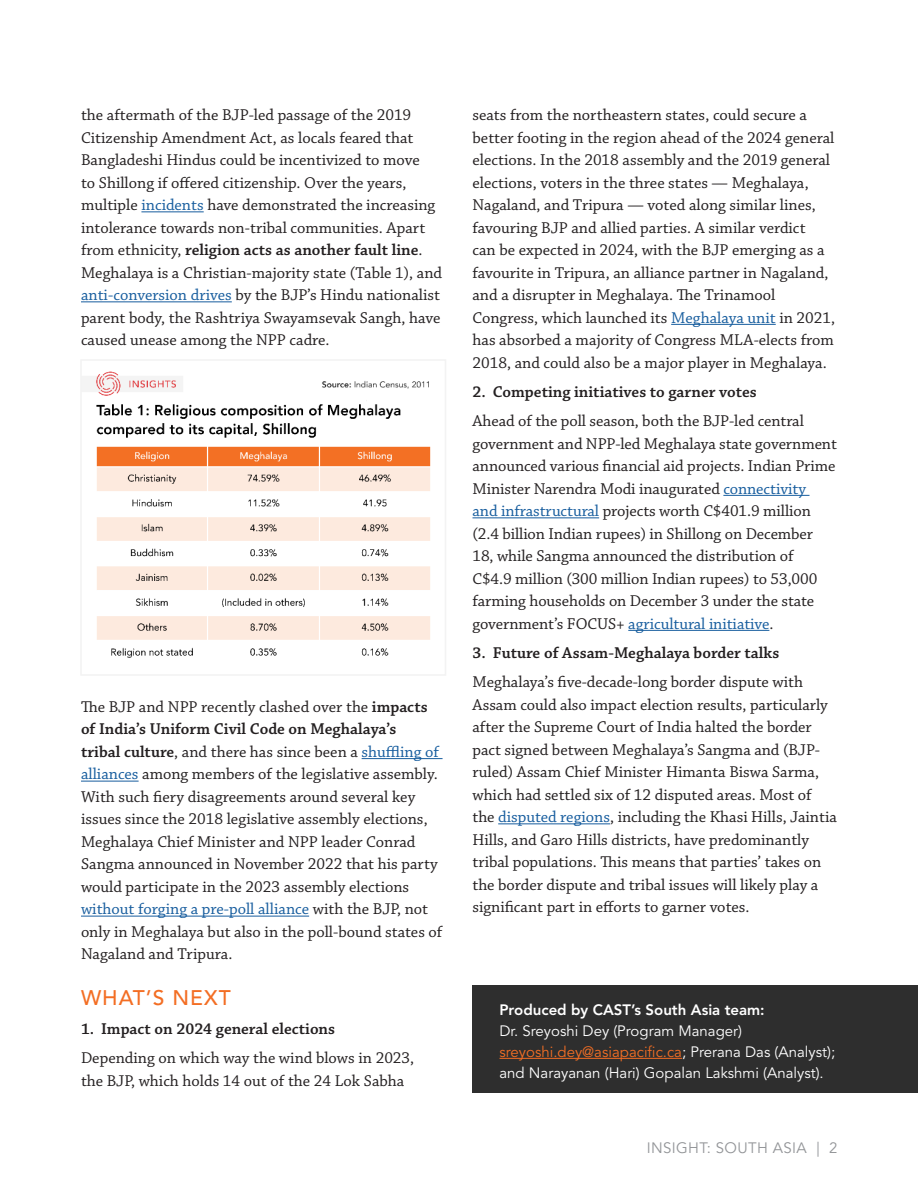
<style>
.page{position:relative;width:918px;height:1188px;background:#fff}
.page>*{position:absolute;margin:0;border:0;box-sizing:border-box;transform-origin:0 0}
.t1{font:500 21px "Avenir LT Std";letter-spacing:.05em;color:#f36e24}
.Body{font:16.5px/22.5px "Chaparral Pro";color:#231f20}
.t2{font:600 16.5px "Chaparral Pro";color:#231f20}
.Produced_By{font:15px/21px "Avenir LT Std";color:#fff}
.t3{font:15px "Avenir LT Std";letter-spacing:.025em;color:#939598}
.s1{color:#175d9e}
.s2{font-weight:600}
.s3{font-weight:800}
.s4{color:#f36e24}
</style>
<div class="page">
<div style="left:472px;top:986px;width:446px;height:108px;background:#2e2e2e"></div>
<hr style="left:671px;top:324px;width:105px;height:1px;background:#175d9e">
<hr style="left:723px;top:495px;width:87px;height:1px;background:#175d9e">
<hr style="left:472px;top:517px;width:127px;height:1px;background:#175d9e">
<hr style="left:628px;top:630px;width:141px;height:1px;background:#175d9e">
<hr style="left:498px;top:823px;width:112px;height:1px;background:#175d9e">
<hr style="left:500px;top:1058px;width:182px;height:1px;background:#f36e24">
<hr style="left:141px;top:211px;width:63px;height:1px;background:#175d9e">
<hr style="left:81px;top:301px;width:151px;height:1px;background:#175d9e">
<hr style="left:362px;top:758px;width:81px;height:1px;background:#175d9e">
<hr style="left:81px;top:781px;width:58px;height:1px;background:#175d9e">
<hr style="left:81px;top:916px;width:228px;height:1px;background:#175d9e">
<img style="left:83px;top:371px;width:348px;height:287px">
<p class="Body" style="left:81px;top:104px;width:363px">the aftermath of the BJP-led passage of the 2019<br>Citizenship Amendment Act, as locals feared that Bangladeshi Hindus could be incentivized to move<br>to Shillong if offered citizenship. Over the years, multiple <span class="s1">incidents</span> have demonstrated the increasing intolerance towards non-tribal communities. Apart from ethnicity, <span class="s2">religion acts as another fault line</span>.<br>Meghalaya is a Christian-majority state (Table 1), and <span class="s1">anti-conversion drives</span> by the BJP’s Hindu nationalist parent body, the Rashtriya Swayamsevak Sangh, have caused unease among the NPP cadre.</p>
<p class="Body" style="left:81px;top:696px;width:363px">The BJP and NPP recently clashed over the <span class="s2">impacts of India’s Uniform Civil Code on Meghalaya’s<br>tribal culture</span>, and there has since been a <span class="s1">shuffling of alliances</span> among members of the legislative assembly.<br>With such fiery disagreements around several key issues since the 2018 legislative assembly elections, Meghalaya Chief Minister and NPP leader Conrad Sangma announced in November 2022 that his party would participate in the 2023 assembly elections <span class="s1">without forging a pre-poll alliance</span> with the BJP, not only in Meghalaya but also in the poll-bound states of Nagaland and Tripura.</p>
<h2 class="t1" style="left:81px;top:986px;width:151px">WHAT’S NEXT</h2>
<p class="t2" style="left:81px;top:1020px;width:256px">1. Impact on 2024 general elections</p>
<p class="Body" style="left:81px;top:1048px;width:335px">Depending on which way the wind blows in 2023, the BJP, which holds 14 out of the 24 Lok Sabha</p>
<p class="Body" style="left:472px;top:104px;width:364px">seats from the northeastern states, could secure a better footing in the region ahead of the 2024 general elections. In the 2018 assembly and the 2019 general elections, voters in the three states — Meghalaya, Nagaland, and Tripura — voted along similar lines, favouring BJP and allied parties. A similar verdict<br>can be expected in 2024, with the BJP emerging as a favourite in Tripura, an alliance partner in Nagaland, and a disrupter in Meghalaya. The Trinamool Congress, which launched its <span class="s1">Meghalaya unit</span> in 2021, has absorbed a majority of Congress MLA-elects from 2018, and could also be a major player in Meghalaya.</p>
<p class="t2" style="left:472px;top:382px;width:286px">2. Competing initiatives to garner votes</p>
<p class="Body" style="left:472px;top:410px;width:366px">Ahead of the poll season, both the BJP-led central government and NPP-led Meghalaya state government announced various financial aid projects. Indian Prime Minister Narendra Modi inaugurated <span class="s1">connectivity<br>and infrastructural</span> projects worth C$401.9 million (2.4 billion Indian rupees) in Shillong on December 18, while Sangma announced the distribution of C$4.9 million (300 million Indian rupees) to 53,000 farming households on December 3 under the state government’s FOCUS+ <span class="s1">agricultural initiative</span>.</p>
<p class="t2" style="left:472px;top:643px;width:308px">3. Future of Assam-Meghalaya border talks</p>
<p class="Body" style="left:472px;top:671px;width:366px">Meghalaya’s five-decade-long border dispute with Assam could also impact election results, particularly after the Supreme Court of India halted the border pact signed between Meghalaya’s Sangma and (BJP&shy;ruled) Assam Chief Minister Himanta Biswa Sarma, which had settled six of 12 disputed areas. Most of the <span class="s1">disputed regions</span>, including the Khasi Hills, Jaintia Hills, and Garo Hills districts, have predominantly tribal populations. This means that parties’ takes on the border dispute and tribal issues will likely play a significant part in efforts to garner votes.</p>
<p class="Produced_By" style="left:500px;top:1000px;width:337px"><span class="s3">Produced by CAST’s South Asia team:<br></span>Dr. Sreyoshi Dey (Program Manager) <span class="s4">sreyoshi.dey@asiapacific.ca</span>; Prerana Das (Analyst); and Narayanan (Hari) Gopalan Lakshmi (Analyst).</p>
<p class="t3" style="left:647px;top:1139px;width:192px">INSIGHT: SOUTH ASIA | 2</p>
</div>
